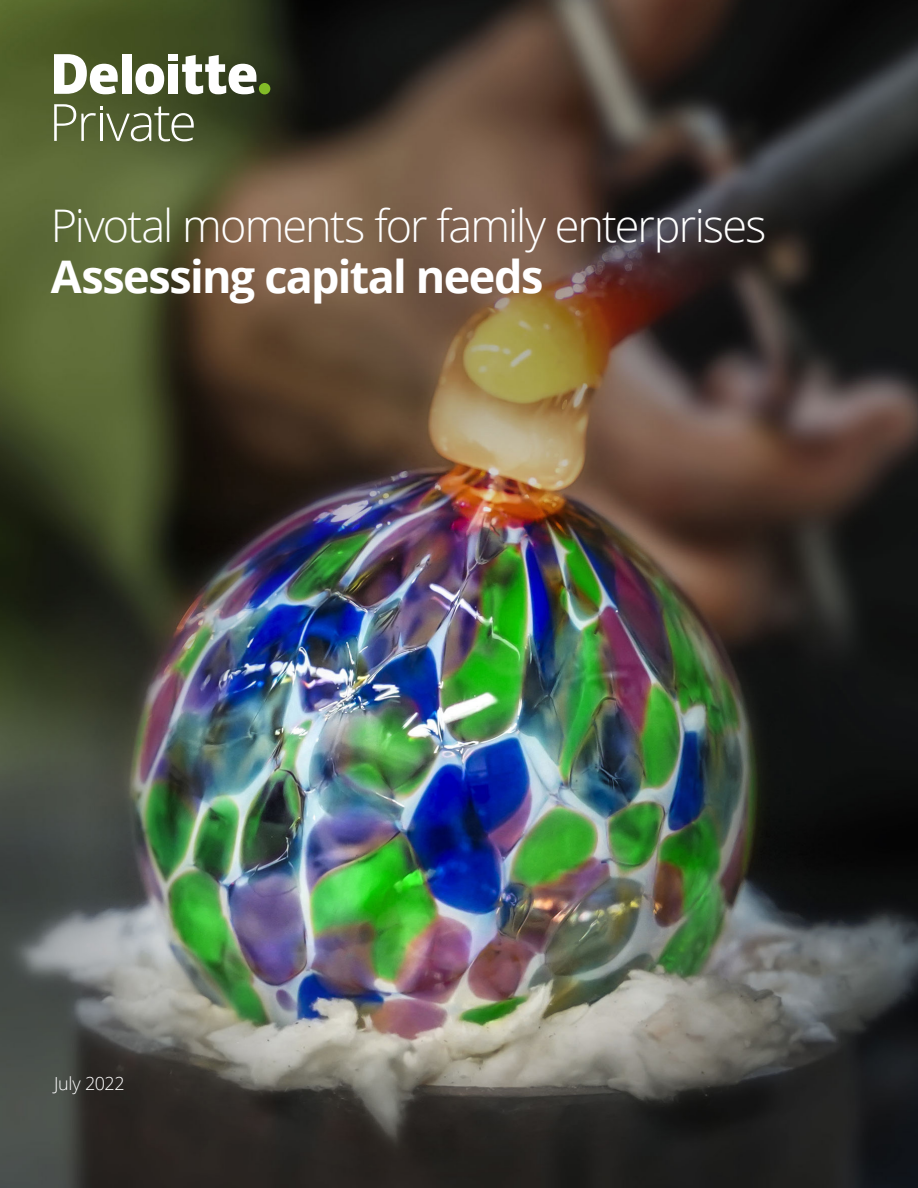
<style>
.page{position:relative;width:918px;height:1188px;background:#fff}
.page>*{position:absolute;margin:0;border:0;box-sizing:border-box;transform-origin:0 0}
.Cover_subheading_lig{font:300 45px "Open Sans";letter-spacing:-.04em;color:#fff}
.Cover_subheading_lig-2{font:700 45px "Open Sans";letter-spacing:-.035em;color:#fff}
.Cover_subtitle__2nd{font:300 18px "Open Sans";letter-spacing:-.015em;color:#fff}
</style>
<div class="page">
<img style="left:0;top:0;width:918px;height:1188px">
<div style="left:259px;top:83px;width:11px;height:11px;background:#82bb27;border-radius:50%"></div>
<div style="left:122px;top:54px;width:10px;height:40px;background:#fff"></div>
<svg style="left:135px;top:64px;width:29px;height:30px"></svg>
<div style="left:168px;top:64px;width:10px;height:30px;background:#fff"></div>
<div style="left:168px;top:54px;width:10px;height:7px;background:#fff"></div>
<svg style="left:182px;top:55px;width:74px;height:39px"></svg>
<svg style="left:54px;top:54px;width:64px;height:40px"></svg>
<svg style="left:54px;top:104px;width:140px;height:37px;background:#727c58"></svg>
<p class="Cover_subheading_lig" style="left:51px;top:194px;width:717px">Pivotal moments for family enterprises</p>
<p class="Cover_subheading_lig-2" style="left:51px;top:244px;width:494px">Assessing capital needs</p>
<p class="Cover_subtitle__2nd" style="left:54px;top:1071px;width:72px">July 2022</p>
</div>
